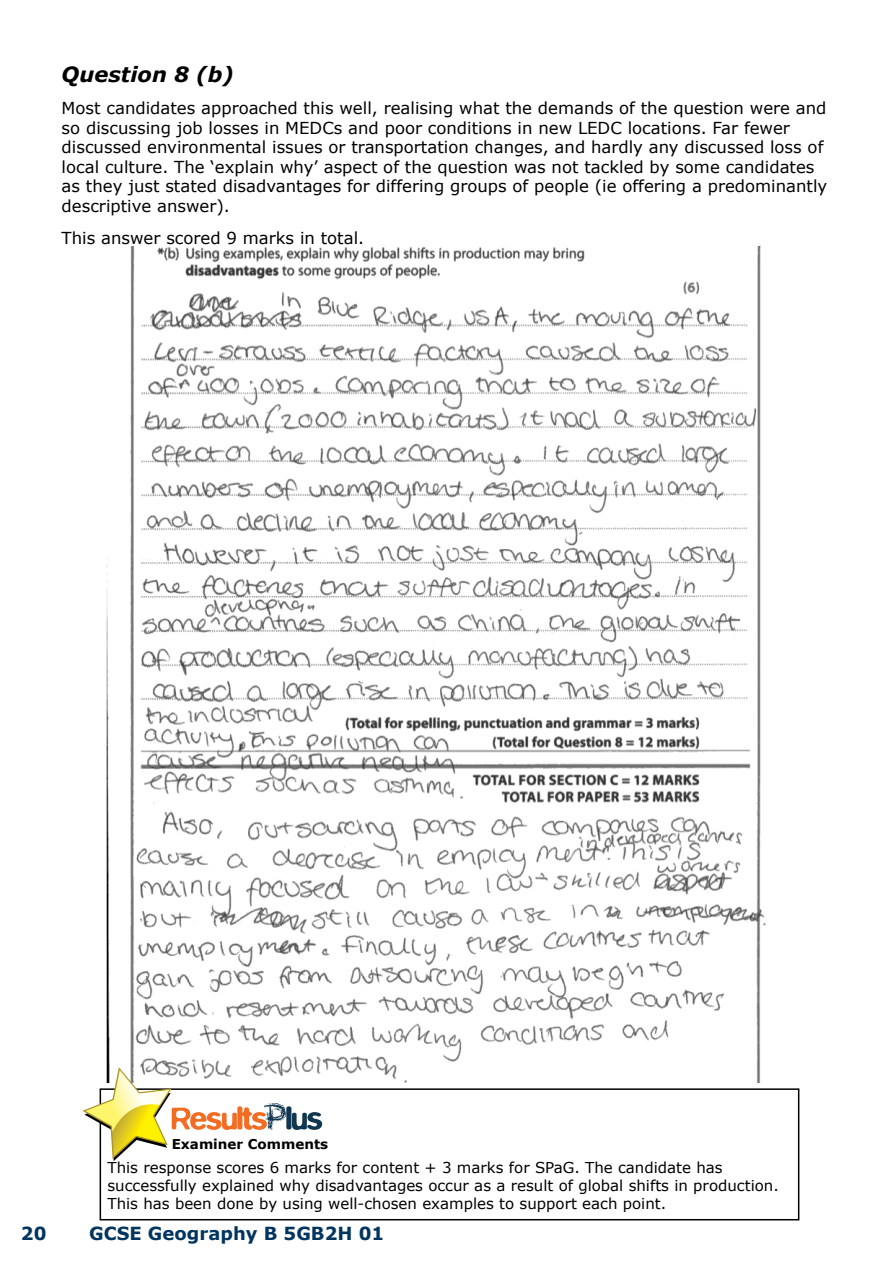
<style>
.page{position:relative;width:893px;height:1263px;background:#fff}
.page>*{position:absolute;margin:0;border:0;box-sizing:border-box;transform-origin:0 0}
.t1{font:italic 700 21px "Verdana";color:#000}
.t2{font:700 18px "Verdana";color:#00355f}
.t3{font:16.5px/19.5px "Verdana";color:#000}
.t4{font:15px/18px "Verdana";color:#000}
.t5{font:700 13.5px "Verdana";color:#000}
</style>
<div class="page">
<img style="left:106px;top:246px;width:660px;height:836px">
<div style="left:100px;top:1088px;width:699px;height:132px;border:2px solid #000"></div>
<svg style="left:82px;top:1067px;width:240px;height:94px"></svg>
<p class="t1" style="left:62px;top:59px;width:174px">Question 8 (b)</p>
<p class="t3" style="left:62px;top:98px;width:767px">Most candidates approached this well, realising what the demands of the question were and so discussing job losses in MEDCs and poor conditions in new LEDC locations. Far fewer discussed environmental issues or transportation changes, and hardly any discussed loss of local culture. The ‘explain why’ aspect of the question was not tackled by some candidates as they just stated disadvantages for differing groups of people (ie offering a predominantly descriptive answer).</p>
<p class="t3" style="left:62px;top:228px;width:304px">This answer scored 9 marks in total.</p>
<p class="t5" style="left:172px;top:1134px;width:158px">Examiner Comments</p>
<p class="t4" style="left:107px;top:1158px;width:673px">This response scores 6 marks for content + 3 marks for SPaG. The candidate has successfully explained why disadvantages occur as a result of global shifts in production.<br>This has been done by using well-chosen examples to support each point.</p>
<p class="t2" style="left:21px;top:1221px;width:27px">20</p>
<p class="t2" style="left:89px;top:1221px;width:297px">GCSE Geography B 5GB2H 01</p>
</div>
